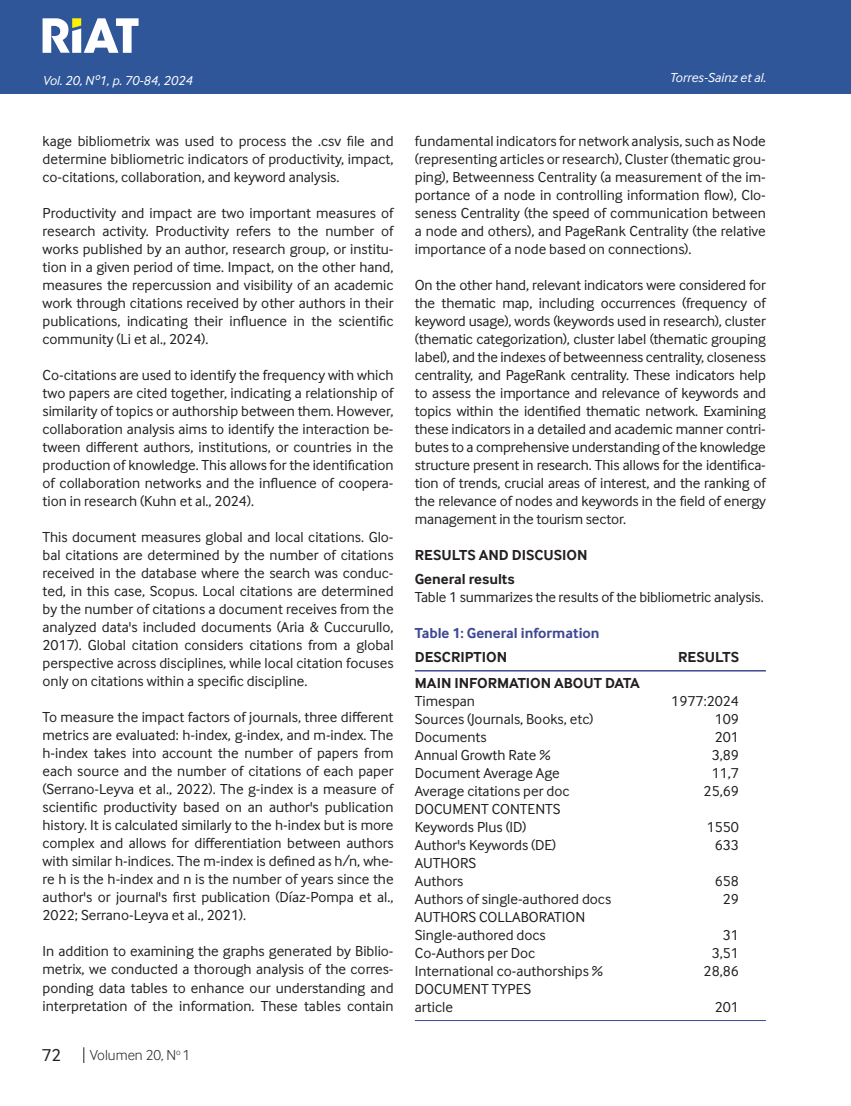
<style>
.page{position:relative;width:851px;height:1106px;background:#fff}
.page>*{position:absolute;margin:0;border:0;box-sizing:border-box;transform-origin:0 0}
.t1{font:18px "Inter Face";color:#231f20}
.Cuerpo_de_Texto{font:15px/18px "Inter Face";color:#231f20;text-align:justify}
.Cuerpo_de_Texto-2{font:700 15px "Inter Face";color:#231f20}
.TABLA_001{font:700 15px "Inter Face";color:#3f4993}
.t2{font:300 15px "Inter Face";color:#231f20}
.Cuño_de_pagina{font:italic 13.5px "Inter Face";color:#fff}
</style>
<div class="page">
<div style="left:0;top:0;width:850px;height:94px;background:#2f5699"></div>
<hr style="left:850px;top:0;width:1px;height:94px;background:#2f5699">
<svg style="left:43px;top:18px;width:95px;height:35px"></svg>
<svg style="left:83px;top:1047px;width:1px;height:16px"></svg>
<hr style="left:415px;top:670px;width:350px;height:1px;background:#3f4993">
<hr style="left:415px;top:1020px;width:350px;height:1px;background:#3f4993">
<p class="Cuño_de_pagina" style="left:43px;top:72px;width:151px">Vol. 20, Nº1, p. 70-84, 2024</p>
<p class="Cuño_de_pagina" style="left:669px;top:70px;width:98px">Torres-Sainz et al.</p>
<p class="Cuerpo_de_Texto" style="left:43px;top:132px;width:352px">kage bibliometrix was used to process the .csv file and determine bibliometric indicators of productivity, impact, co-citations, collaboration, and keyword analysis.</p>
<p class="Cuerpo_de_Texto" style="left:43px;top:204px;width:352px">Productivity and impact are two important measures of research activity. Productivity refers to the number of works published by an author, research group, or institu&shy;tion in a given period of time. Impact, on the other hand, measures the repercussion and visibility of an academic work through citations received by other authors in their publications, indicating their influence in the scientific community (Li et al., 2024).</p>
<p class="Cuerpo_de_Texto" style="left:43px;top:366px;width:352px">Co-citations are used to identify the frequency with which two papers are cited together, indicating a relationship of similarity of topics or authorship between them. However, collaboration analysis aims to identify the interaction be&shy;tween different authors, institutions, or countries in the production of knowledge. This allows for the identification of collaboration networks and the influence of coopera&shy;tion in research (Kuhn et al., 2024).</p>
<p class="Cuerpo_de_Texto" style="left:43px;top:528px;width:352px">This document measures global and local citations. Glo&shy;bal citations are determined by the number of citations received in the database where the search was conduc&shy;ted, in this case, Scopus. Local citations are determined by the number of citations a document receives from the analyzed data's included documents (Aria &amp; Cuccurullo, 2017). Global citation considers citations from a global perspective across disciplines, while local citation focuses only on citations within a specific discipline.</p>
<p class="Cuerpo_de_Texto" style="left:43px;top:708px;width:352px">To measure the impact factors of journals, three different metrics are evaluated: h-index, g-index, and m-index. The h-index takes into account the number of papers from each source and the number of citations of each paper (Serrano-Leyva et al., 2022). The g-index is a measure of scientific productivity based on an author's publication history. It is calculated similarly to the h-index but is more complex and allows for differentiation between authors with similar h-indices. The m-index is defined as h/n, whe&shy;re h is the h-index and n is the number of years since the author's or journal's first publication (Díaz-Pompa et al., 2022; Serrano-Leyva et al., 2021).</p>
<p class="Cuerpo_de_Texto" style="left:43px;top:942px;width:352px">In addition to examining the graphs generated by Biblio&shy;metrix, we conducted a thorough analysis of the corres&shy;ponding data tables to enhance our understanding and interpretation of the information. These tables contain</p>
<p class="t1" style="left:42px;top:1045px;width:21px">72</p>
<p class="t2" style="left:90px;top:1046px;width:102px">Volumen 20, N<sup>o</sup> 1</p>
<p class="Cuerpo_de_Texto" style="left:415px;top:132px;width:352px">fundamental indicators for network analysis, such as Node (representing articles or research), Cluster (thematic grou&shy;ping), Betweenness Centrality (a measurement of the im&shy;portance of a node in controlling information flow), Clo&shy;seness Centrality (the speed of communication between a node and others), and PageRank Centrality (the relative importance of a node based on connections).</p>
<p class="Cuerpo_de_Texto" style="left:415px;top:276px;width:352px">On the other hand, relevant indicators were considered for the thematic map, including occurrences (frequency of keyword usage), words (keywords used in research), cluster (thematic categorization), cluster label (thematic grouping label), and the indexes of betweenness centrality, closeness centrality, and PageRank centrality. These indicators help to assess the importance and relevance of keywords and topics within the identified thematic network. Examining these indicators in a detailed and academic manner contri&shy;butes to a comprehensive understanding of the knowledge structure present in research. This allows for the identifica&shy;tion of trends, crucial areas of interest, and the ranking of the relevance of nodes and keywords in the field of energy management in the tourism sector.</p>
<p class="Cuerpo_de_Texto-2" style="left:415px;top:546px;width:174px">RESULTS AND DISCUSION</p>
<p class="Cuerpo_de_Texto-2" style="left:415px;top:570px;width:101px">General results</p>
<p class="Cuerpo_de_Texto" style="left:415px;top:588px;width:350px">Table 1 summarizes the results of the bibliometric analysis.</p>
<p class="TABLA_001" style="left:415px;top:624px;width:186px">Table 1: General information</p>
<p class="Cuerpo_de_Texto-2" style="left:415px;top:648px;width:94px">DESCRIPTION</p>
<p class="Cuerpo_de_Texto-2" style="left:678px;top:648px;width:62px">RESULTS</p>
<p class="Cuerpo_de_Texto-2" style="left:415px;top:674px;width:226px">MAIN INFORMATION ABOUT DATA</p>
<p class="Cuerpo_de_Texto" style="left:415px;top:691px;width:62px">Timespan</p>
<p class="Cuerpo_de_Texto" style="left:671px;top:691px;width:69px">1977:2024</p>
<p class="Cuerpo_de_Texto" style="left:415px;top:709px;width:180px">Sources (Journals, Books, etc)</p>
<p class="Cuerpo_de_Texto" style="left:714px;top:709px;width:26px">109</p>
<p class="Cuerpo_de_Texto" style="left:415px;top:727px;width:73px">Documents</p>
<p class="Cuerpo_de_Texto" style="left:714px;top:727px;width:26px">201</p>
<p class="Cuerpo_de_Texto" style="left:415px;top:745px;width:137px">Annual Growth Rate %</p>
<p class="Cuerpo_de_Texto" style="left:711px;top:745px;width:29px">3,89</p>
<p class="Cuerpo_de_Texto" style="left:415px;top:763px;width:146px">Document Average Age</p>
<p class="Cuerpo_de_Texto" style="left:711px;top:763px;width:29px">11,7</p>
<p class="Cuerpo_de_Texto" style="left:415px;top:781px;width:156px">Average citations per doc</p>
<p class="Cuerpo_de_Texto" style="left:703px;top:781px;width:37px">25,69</p>
<p class="Cuerpo_de_Texto" style="left:415px;top:799px;width:147px">DOCUMENT CONTENTS</p>
<p class="Cuerpo_de_Texto" style="left:415px;top:817px;width:113px">Keywords Plus (ID)</p>
<p class="Cuerpo_de_Texto" style="left:706px;top:817px;width:34px">1550</p>
<p class="Cuerpo_de_Texto" style="left:415px;top:835px;width:143px">Author's Keywords (DE)</p>
<p class="Cuerpo_de_Texto" style="left:714px;top:835px;width:26px">633</p>
<p class="Cuerpo_de_Texto" style="left:415px;top:853px;width:63px">AUTHORS</p>
<p class="Cuerpo_de_Texto" style="left:415px;top:871px;width:50px">Authors</p>
<p class="Cuerpo_de_Texto" style="left:714px;top:871px;width:26px">658</p>
<p class="Cuerpo_de_Texto" style="left:415px;top:889px;width:198px">Authors of single-authored docs</p>
<p class="Cuerpo_de_Texto" style="left:722px;top:889px;width:18px">29</p>
<p class="Cuerpo_de_Texto" style="left:415px;top:907px;width:172px">AUTHORS COLLABORATION</p>
<p class="Cuerpo_de_Texto" style="left:415px;top:925px;width:132px">Single-authored docs</p>
<p class="Cuerpo_de_Texto" style="left:722px;top:925px;width:18px">31</p>
<p class="Cuerpo_de_Texto" style="left:415px;top:943px;width:122px">Co-Authors per Doc</p>
<p class="Cuerpo_de_Texto" style="left:711px;top:943px;width:29px">3,51</p>
<p class="Cuerpo_de_Texto" style="left:415px;top:961px;width:190px">International co-authorships %</p>
<p class="Cuerpo_de_Texto" style="left:703px;top:961px;width:37px">28,86</p>
<p class="Cuerpo_de_Texto" style="left:415px;top:979px;width:118px">DOCUMENT TYPES</p>
<p class="Cuerpo_de_Texto" style="left:415px;top:997px;width:40px">article</p>
<p class="Cuerpo_de_Texto" style="left:714px;top:997px;width:26px">201</p>
</div>
